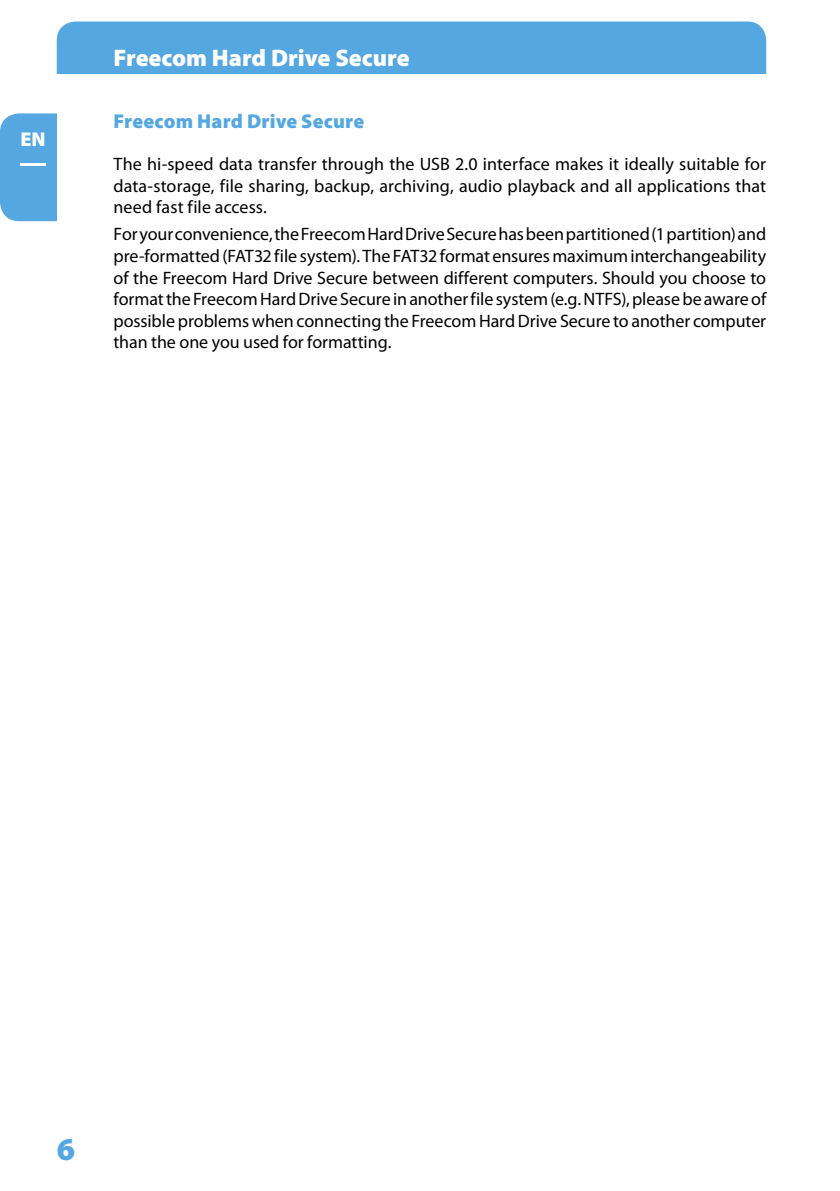
<style>
.page{position:relative;width:840px;height:1191px;background:#fff}
.page>*{position:absolute;margin:0;border:0;box-sizing:border-box;transform-origin:0 0}
.t1{font:900 32px "Myriad Pro";color:#55a7e2}
.t2{font:900 24px "Myriad Pro";color:#fff}
.t3{font:900 20px "Myriad Pro";letter-spacing:.01em;color:#55a7e2}
.t4{font:900 20px "Myriad Pro";color:#fff}
.t5{font:18px/21.6px "Myriad Pro";color:#000;text-align:justify}
</style>
<div class="page">
<div style="left:57px;top:21px;width:708px;height:53px;background:#55a7e2"></div>
<div style="left:0;top:113px;width:57px;height:108px;background:#55a7e2"></div>
<hr style="left:20px;top:164px;width:26px;height:2px;background:#fff">
<p class="t4" style="left:20px;top:126px;width:27px">EN</p>
<h2 class="t2" style="left:113px;top:42px;width:297px">Freecom Hard Drive Secure</h2>
<p class="t3" style="left:113px;top:108px;width:252px">Freecom Hard Drive Secure</p>
<p class="t5" style="left:113px;top:153px;width:654px">The hi-speed data transfer through the USB 2.0 interface makes it ideally suitable for data-storage, file sharing, backup, archiving, audio playback and all applications that need fast file access.</p>
<p class="t5" style="left:113px;top:223px;width:654px">For your convenience, the Freecom Hard Drive Secure has been partitioned (1 partition) and pre-formatted (FAT32 file system). The FAT32 format ensures maximum interchangeability of the Freecom Hard Drive Secure between different computers. Should you choose to format the Freecom Hard Drive Secure in another file system (e.g. NTFS), please be aware of possible problems when connecting the Freecom Hard Drive Secure to another computer than the one you used for formatting.</p>
<h1 class="t1" style="left:57px;top:1127px;width:20px">6</h1>
</div>
